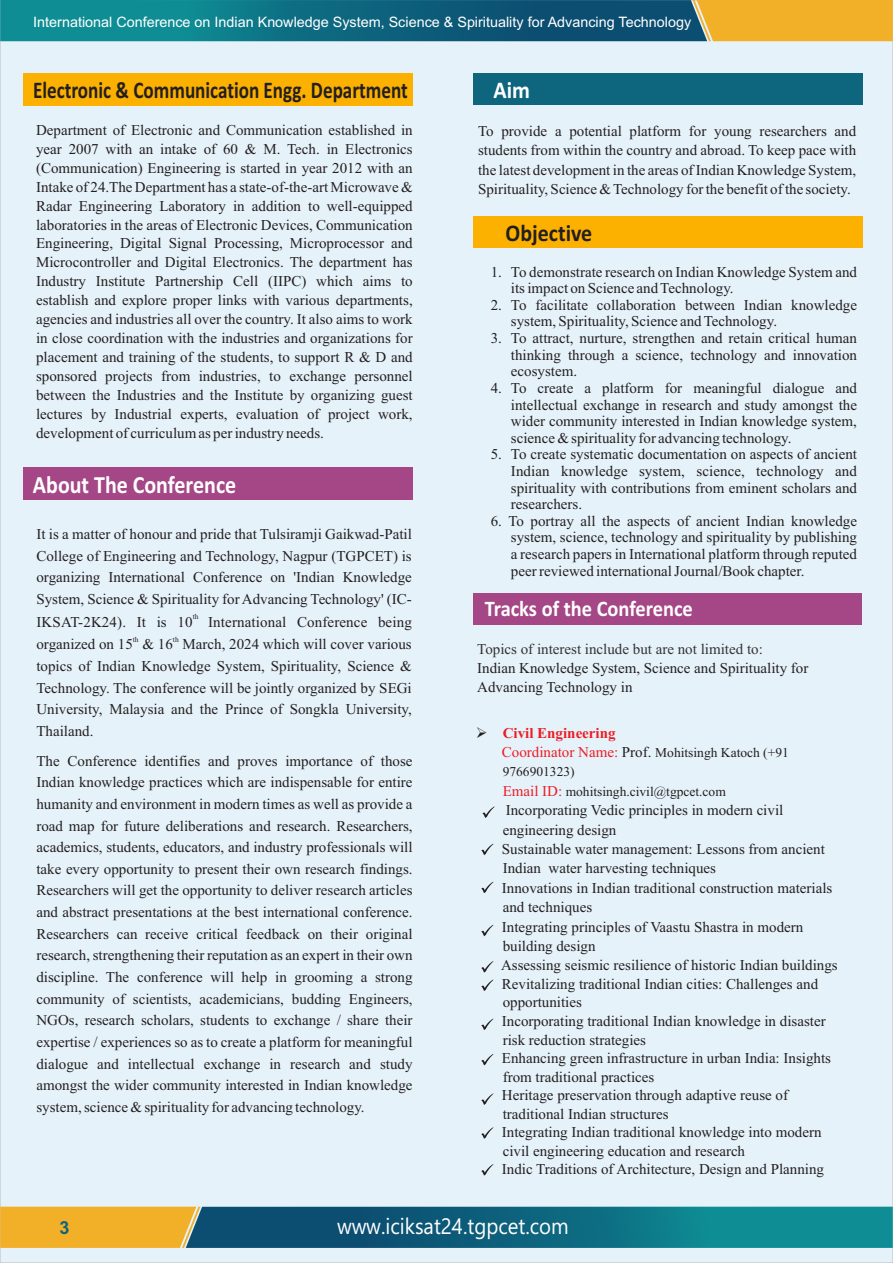
<style>
.page{position:relative;width:893px;height:1263px;background:#fff}
.page>*{position:absolute;margin:0;border:0;box-sizing:border-box;transform-origin:0 0}
.t1{font:700 24.9px "Calibri";color:#fff;scale:.88 1}
.t2{font:700 24px "Calibri";color:#231f20;scale:.8 1}
.t3{font:700 24px "Calibri";color:#231f20;scale:.92 1}
.t4{font:700 24px "Calibri";color:#fff;scale:.92 1}
.t5{font:22.35px "Ebrima";color:#fff;scale:.92 1}
.t6{font:700 22.35px "Calibri";color:#fff;scale:.92 1}
.t7{font:700 18px "Arial";color:#0d637d}
.t8{font:15px/18.9px "Times New Roman";color:#231f20;text-align:justify}
.t9{font:15px/21.6px "Times New Roman";color:#241f21;text-align:justify}
.t10{font:15px "Times New Roman";color:#333}
.t11{font:15px "Times New Roman";color:#ed1c24}
.t12{font:700 15px "Times New Roman";color:#ed1c24}
.t13{font:14.4px "Arial";color:#fff}
.t14{font:13.5px/19.4px "Times New Roman";color:#231f20}
.t15{font:7.5px "Times New Roman";color:#241f21}
.s1{color:#231f20}
.s2{font-size:15px}
</style>
<div class="page">
<div style="left:0;top:41px;width:893px;height:1222px;background:#e6f2fa"></div>
<svg style="left:0;top:0;width:893px;height:41px;background:#3e7a6f"></svg>
<svg style="left:0;top:1207px;width:893px;height:41px;background:#3e7a6f"></svg>
<div style="left:23px;top:467px;width:389px;height:33px;background:#a54786"></div>
<div style="left:473px;top:593px;width:388px;height:31px;background:#a54786"></div>
<div style="left:23px;top:73px;width:390px;height:32px;background:#fcb000"></div>
<div style="left:473px;top:73px;width:389px;height:32px;background:#0d667d"></div>
<div style="left:473px;top:216px;width:389px;height:32px;background:#fcb000"></div>
<svg style="left:482px;top:806px;width:13px;height:12px"></svg>
<svg style="left:481px;top:844px;width:12px;height:11px"></svg>
<svg style="left:481px;top:925px;width:12px;height:11px"></svg>
<svg style="left:481px;top:961px;width:12px;height:12px"></svg>
<svg style="left:481px;top:1054px;width:12px;height:11px"></svg>
<svg style="left:481px;top:1093px;width:12px;height:12px"></svg>
<svg style="left:481px;top:882px;width:12px;height:11px"></svg>
<svg style="left:481px;top:1018px;width:12px;height:12px"></svg>
<svg style="left:481px;top:979px;width:12px;height:12px"></svg>
<svg style="left:481px;top:1127px;width:12px;height:12px"></svg>
<svg style="left:481px;top:1164px;width:12px;height:12px"></svg>
<svg style="left:477px;top:727px;width:9px;height:11px"></svg>
<p class="t13" style="left:33px;top:17px;width:659px">International Conference on Indian Knowledge System, Science &amp; Spirituality for Advancing Technology</p>
<h2 class="t2" style="left:33px;top:80px;width:470px">Electronic &amp; Communication Engg. Department</h2>
<p class="t8" style="left:36px;top:122px;width:378px">Department of Electronic and Communication established in year 2007 with an intake of 60 &amp; M. Tech. in Electronics (Communication) Engineering is started in year 2012 with an Intake of 24.The Department has a state-of-the-art Microwave &amp; Radar Engineering Laboratory in addition to well-equipped laboratories in the areas of Electronic Devices, Communication Engineering, Digital Signal Processing, Microprocessor and Microcontroller and Digital Electronics. The department has Industry Institute Partnership Cell (IIPC) which aims to establish and explore proper links with various departments, agencies and industries all over the country. It also aims to work in close coordination with the industries and organizations for placement and training of the students, to support R &amp; D and sponsored projects from industries, to exchange personnel between the Industries and the Institute by organizing guest lectures by Industrial experts, evaluation of project work, development of curriculum as per industry needs.</p>
<h1 class="t1" style="left:33px;top:474px;width:233px">About The Conference</h1>
<p class="t9" style="left:36px;top:524px;width:377px">It is a matter of honour and pride that Tulsiramji Gaikwad-Patil College of Engineering and Technology, Nagpur (TGPCET) is organizing International Conference on 'Indian Knowledge System, Science &amp; Spirituality for Advancing Technology' (IC-</p>
<p class="t15" style="left:193px;top:614px;width:7px">th</p>
<p class="t9" style="left:36px;top:612px;width:377px">IKSAT-2K24). It is 10 International Conference being</p>
<p class="t15" style="left:133px;top:636px;width:7px">th</p>
<p class="t15" style="left:173px;top:636px;width:7px">th</p>
<p class="t9" style="left:36px;top:635px;width:377px">organized on 15 &amp; 16 March, 2024 which will cover various topics of Indian Knowledge System, Spirituality, Science &amp; Technology. The conference will be jointly organized by SEGi University, Malaysia and the Prince of Songkla University, Thailand.</p>
<p class="t8" style="left:36px;top:751px;width:378px;line-height:21.6px">The Conference identifies and proves importance of those Indian knowledge practices which are indispensable for entire humanity and environment in modern times as well as provide a road map for future deliberations and research. Researchers, academics, students, educators, and industry professionals will take every opportunity to present their own research findings.<br>Researchers will get the opportunity to deliver research articles and abstract presentations at the best international conference.<br>Researchers can receive critical feedback on their original research, strengthening their reputation as an expert in their own discipline.</p>
<p class="t9" style="left:36px;top:968px;width:378px;text-indent:70px">The conference will help in grooming a strong community of scientists, academicians, budding Engineers, NGOs, research scholars, students to exchange / share their expertise / experiences so as to <span class="s1">create a platform for meaningful</span></p>
<p class="t8" style="left:36px;top:1054px;width:378px;line-height:21.6px">dialogue and intellectual exchange in research and study amongst the wider community interested in Indian knowledge system, science &amp; spirituality for advancing technology.</p>
<h2 class="t4" style="left:494px;top:80px;width:41px">Aim</h2>
<p class="t9" style="left:478px;top:122px;width:380px;line-height:19.5px">To provide a potential platform for young researchers and students from within the country and abroad. To keep pace with the latest development in the areas of Indian Knowledge System, Spirituality, Science &amp; Technology for the benefit of the society.</p>
<h2 class="t3" style="left:506px;top:223px;width:96px">Objective</h2>
<p class="t8" style="left:511px;top:265px;width:348px;line-height:16.6px;text-indent:-20px">1. To demonstrate research on Indian Knowledge System and its impact on Science and Technology.</p>
<p class="t8" style="left:511px;top:298px;width:348px;line-height:16.6px;text-indent:-20px">2. To facilitate collaboration between Indian knowledge system, Spirituality, Science and Technology.</p>
<p class="t8" style="left:511px;top:331px;width:348px;line-height:16.6px;text-indent:-20px">3. To attract, nurture, strengthen and retain critical human thinking through a science, technology and innovation ecosystem.</p>
<p class="t8" style="left:511px;top:381px;width:348px;line-height:16.6px;text-indent:-20px">4. To create a platform for meaningful dialogue and intellectual exchange in research and study amongst the wider community interested in Indian knowledge system, science &amp; spirituality for advancing technology.</p>
<p class="t8" style="left:511px;top:447px;width:348px;line-height:16.6px;text-indent:-20px">5. To create systematic documentation on aspects of ancient Indian knowledge system, science, technology and spirituality with contributions from eminent scholars and researchers.</p>
<p class="t8" style="left:511px;top:514px;width:348px;line-height:16.6px;text-indent:-20px">6. To portray all the aspects of ancient Indian knowledge system, science, technology and spirituality by publishing a research papers in International platform through reputed peer reviewed international Journal/Book chapter.</p>
<h3 class="t6" style="left:485px;top:599px;width:228px">Tracks of the Conference</h3>
<p class="t10" style="left:477px;top:643px;width:287px">Topics of interest include but are not limited to:</p>
<p class="t8" style="left:477px;top:660px;width:333px;line-height:19.4px">Indian Knowledge System, Science and Spirituality for<br>Advancing Technology in</p>
<p class="t12" style="left:503px;top:727px;width:114px">Civil Engineering</p>
<p class="t11" style="left:502px;top:747px;width:118px">Coordinator Name:</p>
<p class="t11" style="left:503px;top:785px;width:61px">Email ID:</p>
<p class="t14" style="left:622px;top:744px;width:168px"><span class="s2">Prof.</span> Mohitsingh Katoch (+91</p>
<p class="t14" style="left:566px;top:763px;width:162px;text-indent:-63px">9766901323) mohitsingh.civil@tgpcet.com</p>
<p class="t8" style="left:501px;top:802px;width:338px;text-align:left;text-indent:5px">Incorporating Vedic principles in modern civil engineering design<br>Sustainable water management: Lessons from ancient Indian water harvesting techniques<br>Innovations in Indian traditional construction materials and techniques<br>Integrating principles of Vaastu Shastra in modern building design<br>Assessing seismic resilience of historic Indian buildings Revitalizing traditional Indian cities: Challenges and opportunities<br>Incorporating traditional Indian knowledge in disaster risk reduction strategies<br>Enhancing green infrastructure in urban India: Insights from traditional practices<br>Heritage preservation through adaptive reuse of traditional Indian structures<br>Integrating Indian traditional knowledge into modern civil engineering education and research<br>Indic Traditions of Architecture, Design and Planning</p>
<p class="t7" style="left:60px;top:1220px;width:12px">3</p>
<h3 class="t5" style="left:337px;top:1217px;width:254px">www.iciksat24.tgpcet.com</h3>
</div>
